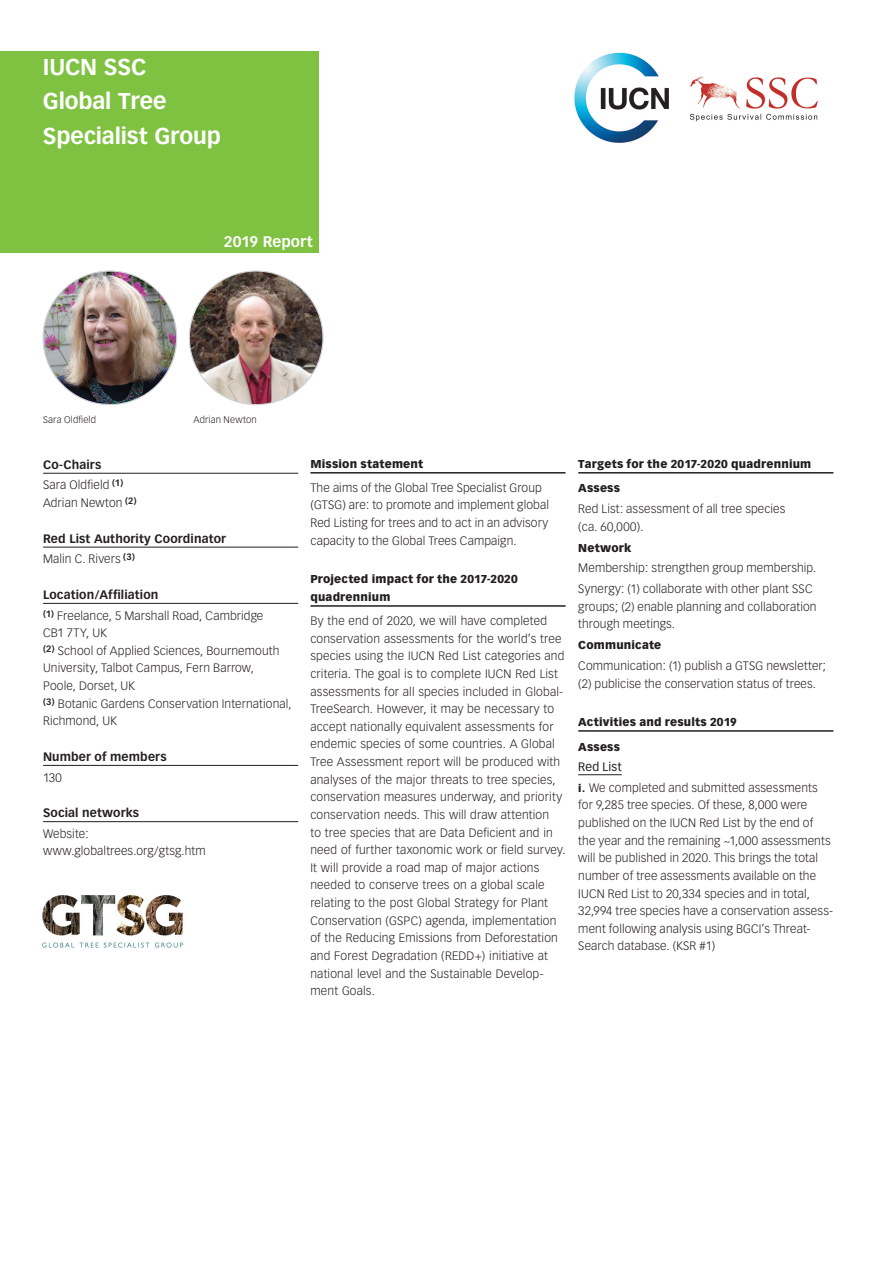
<style>
.page{position:relative;width:893px;height:1263px;background:#fff}
.page>*{position:absolute;margin:0;border:0;box-sizing:border-box;transform-origin:0 0}
.t1{font:700 22.5px/34.5px "Vectora LH";letter-spacing:-.005em;color:#fff}
.t2{font:700 15px "Vectora LH";color:#fff}
.t3{font:300 12px/17.7px "Vectora LH";letter-spacing:.015em;color:#231f20}
.t4{font:700 12px/20.7px "Vectora LH";letter-spacing:.01em;color:#231f20}
.t5{font:900 11.25px/24.2px "Vectora LH";letter-spacing:.015em;color:#231f20}
.t6{font:300 9.45px "Vectora LH";letter-spacing:.015em;color:#231f20}
.s1{font-weight:700}
.s2{font-weight:300}
.s3{font-weight:400}
.s4{font-weight:900;font-size:10.5px}
</style>
<div class="page">
<hr style="left:310px;top:472px;width:256px;height:2px;background:#231f20">
<hr style="left:310px;top:605px;width:256px;height:2px;background:#231f20">
<hr style="left:578px;top:472px;width:255px;height:2px;background:#231f20">
<hr style="left:578px;top:730px;width:255px;height:2px;background:#231f20">
<hr style="left:578px;top:774px;width:44px;height:1px;background:#231f20">
<div style="left:0;top:51px;width:319px;height:202px;background:#7fc241"></div>
<img style="left:574px;top:52px;width:244px;height:91px">
<hr style="left:43px;top:473px;width:255px;height:1px;background:#231f20">
<hr style="left:43px;top:547px;width:255px;height:1px;background:#231f20">
<hr style="left:43px;top:603px;width:255px;height:1px;background:#231f20">
<hr style="left:43px;top:765px;width:255px;height:1px;background:#231f20">
<hr style="left:43px;top:821px;width:255px;height:1px;background:#231f20">
<img style="left:43px;top:271px;width:134px;height:134px;border-radius:67px">
<img style="left:189px;top:271px;width:134px;height:134px;border-radius:67px">
<img style="left:42px;top:895px;width:142px;height:53px">
<h1 class="t1" style="left:43px;top:50px;width:179px">IUCN SSC<br>Global Tree<br>Specialist Group</h1>
<p class="t2" style="left:224px;top:232px;width:90px">2019 Report</p>
<p class="t6" style="left:43px;top:414px;width:55px">Sara Oldfield</p>
<p class="t3" style="left:43px;top:454px;width:82px;line-height:20.7px"><span class="s1">Co-Chairs<br></span>Sara Oldfield <sup>(1)</sup></p>
<p class="t3" style="left:43px;top:494px;width:95px">Adrian Newton <sup>(2)</sup></p>
<p class="t4" style="left:43px;top:528px;width:184px">Red List Authority Coordinator<br><span class="s2">Malin C. Rivers</span> <sup>(3)</sup></p>
<p class="t3" style="left:43px;top:584px;width:222px;line-height:20.7px"><span class="s1">Location/Affiliation<br></span><sup>(1)</sup> Freelance, 5 Marshall Road, Cambridge</p>
<p class="t3" style="left:43px;top:624px;width:250px">CB1 7TY, UK<br><sup>(2)</sup> School of Applied Sciences, Bournemouth<br>University, Talbot Campus, Fern Barrow,<br>Poole, Dorset, UK<br><sup>(3)</sup> Botanic Gardens Conservation International,<br>Richmond, UK</p>
<p class="t4" style="left:43px;top:746px;width:125px">Number of members</p>
<p class="t3" style="left:43px;top:769px;width:20px">130</p>
<p class="t4" style="left:43px;top:803px;width:98px">Social networks</p>
<p class="t3" style="left:43px;top:825px;width:164px">Website: www.globaltrees.org/gtsg.htm</p>
<p class="t6" style="left:194px;top:414px;width:65px">Adrian Newton</p>
<p class="t5" style="left:310px;top:452px;width:114px">Mission statement</p>
<p class="t3" style="left:310px;top:479px;width:240px">The aims of the Global Tree Specialist Group (GTSG) are: to promote and implement global Red Listing for trees and to act in an advisory capacity to the Global Trees Campaign.</p>
<p class="t5" style="left:310px;top:570px;width:209px;line-height:18px">Projected impact for the 2017-2020 quadrennium</p>
<p class="t3" style="left:310px;top:612px;width:257px">By the end of 2020, we will have completed conservation assessments for the world’s tree species using the IUCN Red List categories and criteria. The goal is to complete IUCN Red List assessments for all species included in Global-TreeSearch. However, it may be necessary to accept nationally equivalent assessments for endemic species of some countries. A Global Tree Assessment report will be produced with analyses of the major threats to tree species, conservation measures underway, and priority conservation needs. This will draw attention<br>to tree species that are Data Deficient and in need of further taxonomic work or field survey.<br>It will provide a road map of major actions needed to conserve trees on a global scale relating to the post Global Strategy for Plant Conservation (GSPC) agenda, implementation of the Reducing Emissions from Deforestation and Forest Degradation (REDD+) initiative at national level and the Sustainable Develop&shy;ment Goals.</p>
<p class="t5" style="left:578px;top:452px;width:234px">Targets for the 2017-2020 quadrennium<br>Assess</p>
<p class="t3" style="left:578px;top:500px;width:209px">Red List: assessment of all tree species (ca. 60,000).</p>
<p class="t5" style="left:578px;top:536px;width:55px">Network</p>
<p class="t3" style="left:578px;top:558px;width:240px;line-height:20.7px">Membership: strengthen group membership.<br>Synergy: (1) collaborate with other plant SSC</p>
<p class="t3" style="left:578px;top:598px;width:240px">groups; (2) enable planning and collaboration through meetings.</p>
<p class="t5" style="left:578px;top:633px;width:85px">Communicate</p>
<p class="t3" style="left:578px;top:657px;width:249px">Communication: (1) publish a GTSG newsletter; (2) publicise the conservation status of trees.</p>
<p class="t5" style="left:578px;top:710px;width:160px">Activities and results 2019<br>Assess</p>
<p class="t3" style="left:578px;top:757px;width:241px;line-height:20.7px"><span class="s3">Red List<br></span><span class="s4">i.</span> We completed and submitted assessments</p>
<p class="t3" style="left:578px;top:796px;width:256px">for 9,285 tree species. Of these, 8,000 were published on the IUCN Red List by the end of the year and the remaining ~1,000 assessments will be published in 2020. This brings the total number of tree assessments available on the IUCN Red List to 20,334 species and in total, 32,994 tree species have a conservation assess&shy;ment following analysis using BGCI’s Threat-Search database. (KSR #1)</p>
</div>
